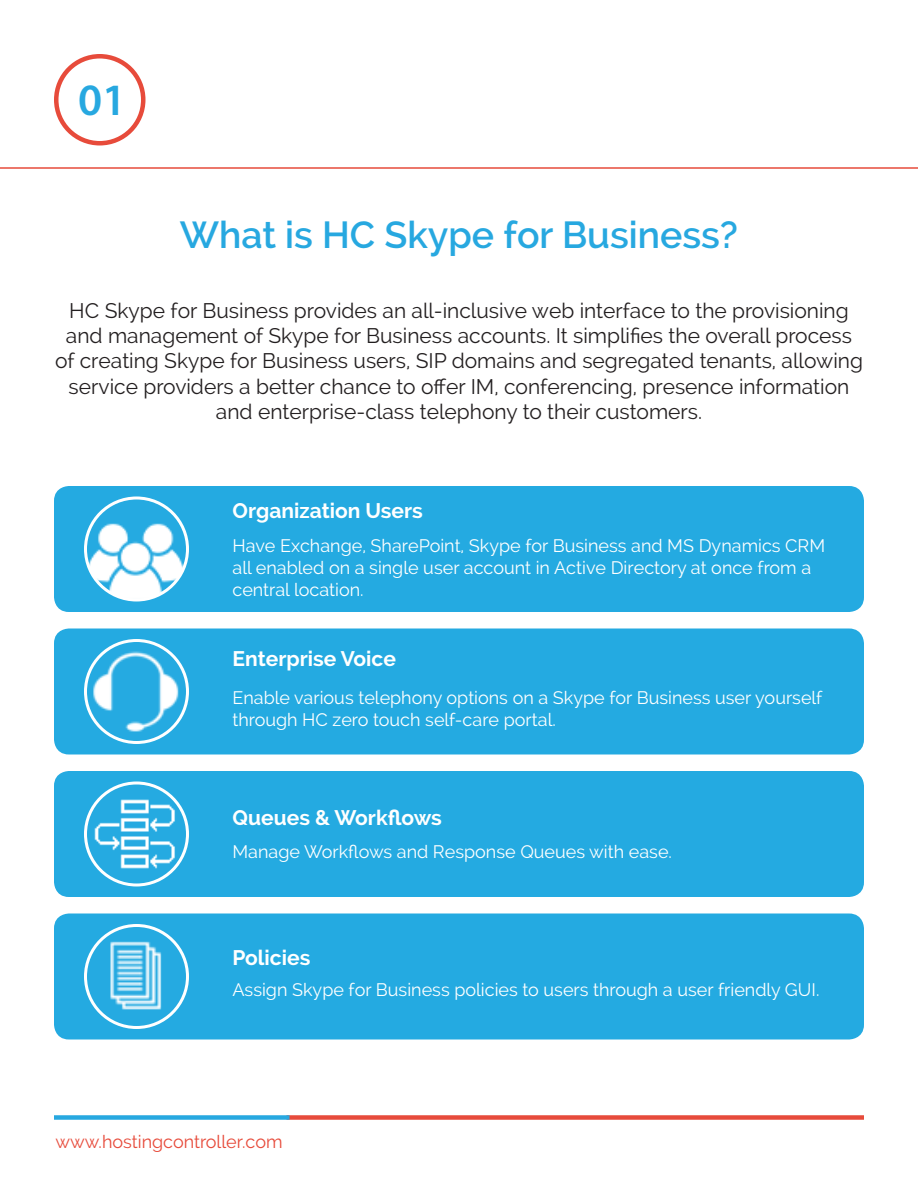
<style>
.page{position:relative;width:918px;height:1188px;background:#fff}
.page>*{position:absolute;margin:0;border:0;box-sizing:border-box;transform-origin:0 0}
.t1{font:600 45px "Myriad Pro";color:#27a8e0}
.t2{font:600 37.5px "Raleway";color:#27a8e0}
.t3{font:21px/25.2px "Raleway";color:#231f20;text-align:center}
.t4{font:700 21px "Raleway";color:#fff}
.t5{font:18px/21.6px "Raleway";color:#fff}
.t6{font:18px "Raleway";color:#e74b3b}
</style>
<div class="page">
<hr style="left:0;top:167px;width:918px;height:2px;background:#e74b3b">
<div style="left:54px;top:54px;width:92px;height:92px;border:4px solid #e74b3b;border-radius:50%"></div>
<div style="left:286px;top:1115px;width:578px;height:5px;background:#e74b3b"></div>
<div style="left:54px;top:1115px;width:236px;height:5px;background:#27a8e0"></div>
<div style="left:54px;top:486px;width:810px;height:126px;background:#24aae1;border-radius:15px"></div>
<div style="left:54px;top:628px;width:810px;height:126px;background:#24aae1;border-radius:15px"></div>
<div style="left:54px;top:771px;width:810px;height:126px;background:#24aae1;border-radius:15px"></div>
<div style="left:54px;top:914px;width:810px;height:126px;background:#24aae1;border-radius:15px"></div>
<img style="left:86px;top:498px;width:102px;height:102px;border-radius:51px">
<div style="left:84px;top:496px;width:105px;height:106px;border:3px solid #fff;border-radius:50%"></div>
<img style="left:86px;top:640px;width:102px;height:102px;border-radius:51px">
<div style="left:84px;top:639px;width:105px;height:105px;border:3px solid #fff;border-radius:50%"></div>
<img style="left:86px;top:783px;width:102px;height:102px;border-radius:51px">
<div style="left:84px;top:782px;width:105px;height:104px;border:3px solid #fff;border-radius:50%"></div>
<img style="left:86px;top:926px;width:102px;height:102px;border-radius:51px">
<div style="left:84px;top:924px;width:105px;height:105px;border:3px solid #fff;border-radius:50%"></div>
<p class="t1" style="left:78px;top:71px;width:50px">01</p>
<p class="t2" style="left:180px;top:213px;width:560px">What is HC Skype for Business?</p>
<p class="t3" style="left:55px;top:298px;width:809px">HC Skype for Business provides an all-inclusive web interface to the provisioning and management of Skype for Business accounts. It simplifies the overall process of creating Skype for Business users, SIP domains and segregated tenants, allowing service providers a better chance to offer IM, conferencing, presence information and enterprise-class telephony to their customers.</p>
<p class="t4" style="left:232px;top:498px;width:192px">Organization Users</p>
<p class="t5" style="left:232px;top:535px;width:594px">Have Exchange, SharePoint, Skype for Business and MS Dynamics CRM all enabled on a single user account in Active Directory at once from a central location.</p>
<p class="t4" style="left:232px;top:647px;width:165px">Enterprise Voice</p>
<p class="t5" style="left:232px;top:687px;width:591px">Enable various telephony options on a Skype for Business user yourself through HC zero touch self-care portal.</p>
<p class="t4" style="left:232px;top:806px;width:211px">Queues &amp; Workflows</p>
<p class="t5" style="left:232px;top:841px;width:441px">Manage Workflows and Response Queues with ease.</p>
<p class="t4" style="left:232px;top:945px;width:79px">Policies</p>
<p class="t5" style="left:232px;top:979px;width:588px">Assign Skype for Business policies to users through a user friendly GUI.</p>
<p class="t6" style="left:56px;top:1131px;width:229px">www.hostingcontroller.com</p>
</div>
